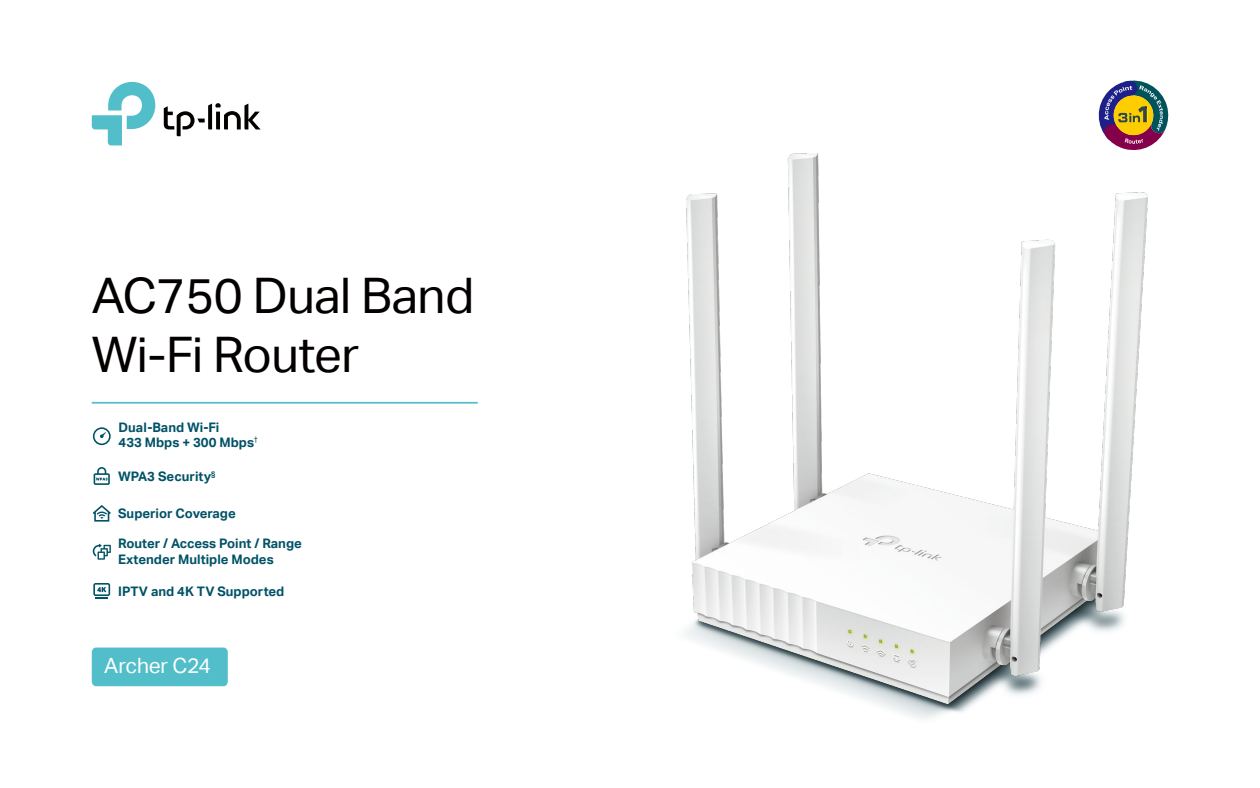
<style>
.page{position:relative;width:1260px;height:788px;background:#fff}
.page>*{position:absolute;margin:0;border:0;box-sizing:border-box;transform-origin:0 0}
.t1{font:49px/59.5px "TP Link Aktiv Regular";letter-spacing:-.01em;color:#040000}
.t2{font:21px "TP Link Aktiv Regular";letter-spacing:-.015em;color:#fff}
.t3{font:13.12px/14.7px "TP Link Aktiv Bold";color:#005267}
</style>
<div class="page">
<div style="left:92px;top:647px;width:136px;height:39px;background:#52bec9;border-radius:5px"></div>
<svg style="left:92px;top:82px;width:63px;height:63px"></svg>
<svg style="left:164px;top:103px;width:97px;height:33px"></svg>
<hr style="left:92px;top:402px;width:386px;height:1px;background:#52bec9">
<img style="left:686px;top:153px;width:461px;height:566px">
<svg style="left:93px;top:427px;width:18px;height:18px"></svg>
<svg style="left:94px;top:543px;width:16px;height:16px"></svg>
<svg style="left:94px;top:505px;width:16px;height:16px"></svg>
<svg style="left:93px;top:583px;width:18px;height:16px"></svg>
<svg style="left:94px;top:468px;width:16px;height:16px"></svg>
<svg style="left:1098px;top:80px;width:71px;height:71px"></svg>
<h1 class="t1" style="left:92px;top:266px;width:384px">AC750 Dual Band<br>Wi-Fi Router</h1>
<p class="t3" style="left:119px;top:420px;width:141px">Dual-Band Wi-Fi<br>433 Mbps + 300 Mbps<sup>†</sup></p>
<p class="t3" style="left:118px;top:469px;width:99px">WPA3 Security<sup>§</sup></p>
<p class="t3" style="left:118px;top:505px;width:119px">Superior Coverage</p>
<p class="t3" style="left:118px;top:535px;width:185px;line-height:15.8px">Router / Access Point / Range<br>Extender Multiple Modes</p>
<p class="t3" style="left:118px;top:584px;width:168px">IPTV and 4K TV Supported</p>
<h2 class="t2" style="left:104px;top:653px;width:108px">Archer C24</h2>
</div>
